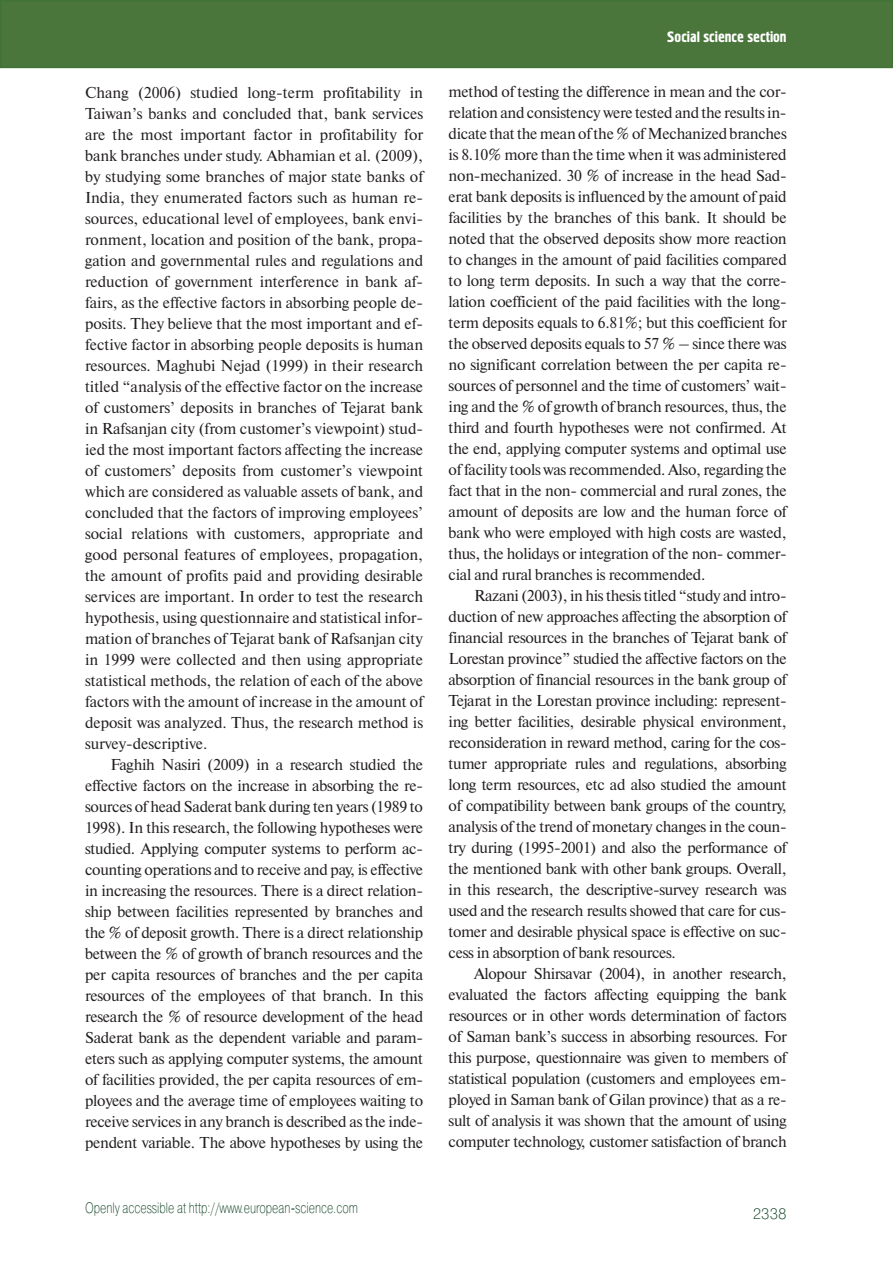
<style>
.page{position:relative;width:893px;height:1263px;background:#fff}
.page>*{position:absolute;margin:0;border:0;box-sizing:border-box;transform-origin:0 0}
.t1{font:15.75px/21px "Newton C";letter-spacing:-.015em;color:#231f20;text-align:justify}
.t2{font:15px "Pragmatica Light C";color:#0b3e1f;scale:.75 1}
.t3{font:15px "Hermes C";color:#fff}
.t4{font:15px "Pragmatica Light C";color:#0b3e1f}
</style>
<div class="page">
<div style="left:1px;top:1px;width:891px;height:66px;background:#4a763b"></div>
<div style="left:0;top:0;width:893px;height:68px;border:2px solid #417236"></div>
<p class="t1" style="left:85px;top:82px;width:340px">Chang (2006) studied long-term profitability in Taiwan’s banks and concluded that, bank services are the most important factor in profitability for bank branches under study. Abhamian et al. (2009), by studying some branches of major state banks of India, they enumerated factors such as human re&shy;sources, educational level of employees, bank envi&shy;ronment, location and position of the bank, propa&shy;gation and governmental rules and regulations and reduction of government interference in bank af&shy;fairs, as the effective factors in absorbing people de&shy;posits. They believe that the most important and ef&shy;fective factor in absorbing people deposits is human resources. Maghubi Nejad (1999) in their research titled “analysis of the effective factor on the increase of customers’ deposits in branches of Tejarat bank in Rafsanjan city (from customer’s viewpoint) stud&shy;ied the most important factors affecting the increase of customers’ deposits from customer’s viewpoint which are considered as valuable assets of bank, and concluded that the factors of improving employees’ social relations with customers, appropriate and good personal features of employees, propagation, the amount of profits paid and providing desirable services are important. In order to test the research hypothesis, using questionnaire and statistical infor&shy;mation of branches of Tejarat bank of Rafsanjan city in 1999 were collected and then using appropriate statistical methods, the relation of each of the above factors with the amount of increase in the amount of deposit was analyzed. Thus, the research method is survey-descriptive.</p>
<p class="t1" style="left:85px;top:754px;width:340px;text-indent:26px">Faghih Nasiri (2009) in a research studied the effective factors on the increase in absorbing the re&shy;sources of head Saderat bank during ten years (1989 to 1998). In this research, the following hypotheses were studied. Applying computer systems to perform ac&shy;counting operations and to receive and pay, is effective in increasing the resources. There is a direct relation&shy;ship between facilities represented by branches and the % of deposit growth. There is a direct relationship between the % of growth of branch resources and the per capita resources of branches and the per capita resources of the employees of that branch. In this research the % of resource development of the head Saderat bank as the dependent variable and param&shy;eters such as applying computer systems, the amount of facilities provided, the per capita resources of em&shy;ployees and the average time of employees waiting to receive services in any branch is described as the inde&shy;pendent variable. The above hypotheses by using the</p>
<p class="t2" style="left:85px;top:1199px;width:365px">Openly accessible at http://www.european-science.com</p>
<p class="t3" style="left:667px;top:29px;width:121px">Social science section</p>
<p class="t1" style="left:449px;top:82px;width:340px">method of testing the difference in mean and the cor&shy;relation and consistency were tested and the results in&shy;dicate that the mean of the % of Mechanized branches is 8.10% more than the time when it was administered non-mechanized. 30 % of increase in the head Sad&shy;erat bank deposits is influenced by the amount of paid facilities by the branches of this bank. It should be noted that the observed deposits show more reaction to changes in the amount of paid facilities compared to long term deposits. In such a way that the corre&shy;lation coefficient of the paid facilities with the long&shy;term deposits equals to 6.81%; but this coefficient for the observed deposits equals to 57 % – since there was no significant correlation between the per capita re&shy;sources of personnel and the time of customers’ wait&shy;ing and the % of growth of branch resources, thus, the third and fourth hypotheses were not confirmed. At the end, applying computer systems and optimal use of facility tools was recommended. Also, regarding the fact that in the non- commercial and rural zones, the amount of deposits are low and the human force of bank who were employed with high costs are wasted, thus, the holidays or integration of the non- commer&shy;cial and rural branches is recommended.</p>
<p class="t1" style="left:449px;top:586px;width:340px;text-indent:26px">Razani (2003), in his thesis titled “study and intro&shy;duction of new approaches affecting the absorption of financial resources in the branches of Tejarat bank of Lorestan province” studied the affective factors on the absorption of financial resources in the bank group of Tejarat in the Lorestan province including: represent&shy;ing better facilities, desirable physical environment, reconsideration in reward method, caring for the cos&shy;tumer appropriate rules and regulations, absorbing long term resources, etc ad also studied the amount of compatibility between bank groups of the country, analysis of the trend of monetary changes in the coun&shy;try during (1995-2001) and also the performance of the mentioned bank with other bank groups. Overall, in this research, the descriptive-survey research was used and the research results showed that care for cus&shy;tomer and desirable physical space is effective on suc&shy;cess in absorption of bank resources.</p>
<p class="t1" style="left:449px;top:963px;width:340px;text-indent:26px">Alopour Shirsavar (2004), in another research, evaluated the factors affecting equipping the bank resources or in other words determination of factors of Saman bank’s success in absorbing resources. For this purpose, questionnaire was given to members of statistical population (customers and employees em&shy;ployed in Saman bank of Gilan province) that as a re&shy;sult of analysis it was shown that the amount of using computer technology, customer satisfaction of branch</p>
<p class="t4" style="left:753px;top:1205px;width:35px">2338</p>
</div>
